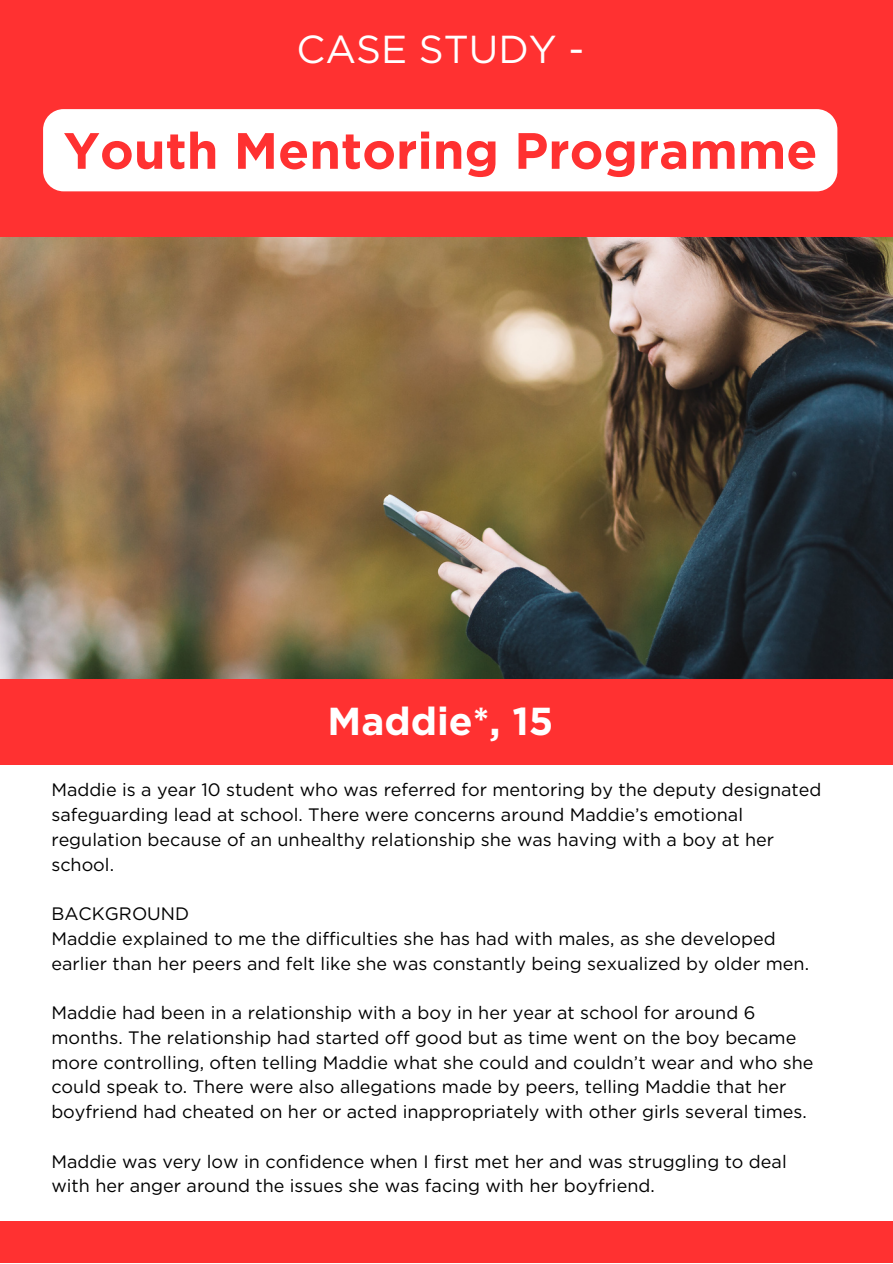
<style>
.page{position:relative;width:893px;height:1264px;background:#fff}
.page>*{position:absolute;margin:0;border:0;box-sizing:border-box;transform-origin:0 0}
.t1{font:700 51px "Gotham";color:#ff3131}
.t2{font:700 39px "Gotham";color:#fff}
.t3{font:39px "Gotham";color:#fff}
.t4{font:18px/24.8px "Gotham";color:#000}
</style>
<div class="page">
<img style="left:0;top:237px;width:892px;height:442px">
<div style="left:0;top:679px;width:892px;height:86px;background:#ff3131"></div>
<div style="left:0;top:0;width:892px;height:102px;background:#ff3131"></div>
<div style="left:0;top:89px;width:892px;height:148px;background:#ff3131"></div>
<div style="left:0;top:1221px;width:892px;height:41px;background:#ff3131"></div>
<div style="left:43px;top:109px;width:794px;height:82px;background:#fff"></div>
<h2 class="t3" style="left:296px;top:24px;width:289px">CASE STUDY -</h2>
<h1 class="t1" style="left:63px;top:117px;width:755px">Youth Mentoring Programme</h1>
<h2 class="t2" style="left:327px;top:695px;width:227px">Maddie*, 15</h2>
<p class="t4" style="left:51px;top:777px;width:771px">Maddie is a year 10 student who was referred for mentoring by the deputy designated safeguarding lead at school. There were concerns around Maddie’s emotional regulation because of an unhealthy relationship she was having with a boy at her school.</p>
<p class="t4" style="left:51px;top:901px;width:759px">BACKGROUND<br>Maddie explained to me the difficulties she has had with males, as she developed earlier than her peers and felt like she was constantly being sexualized by older men.</p>
<p class="t4" style="left:51px;top:999px;width:763px">Maddie had been in a relationship with a boy in her year at school for around 6 months. The relationship had started off good but as time went on the boy became more controlling, often telling Maddie what she could and couldn’t wear and who she could speak to. There were also allegations made by peers, telling Maddie that her boyfriend had cheated on her or acted inappropriately with other girls several times.</p>
<p class="t4" style="left:51px;top:1148px;width:736px">Maddie was very low in confidence when I first met her and was struggling to deal with her anger around the issues she was facing with her boyfriend.</p>
</div>
